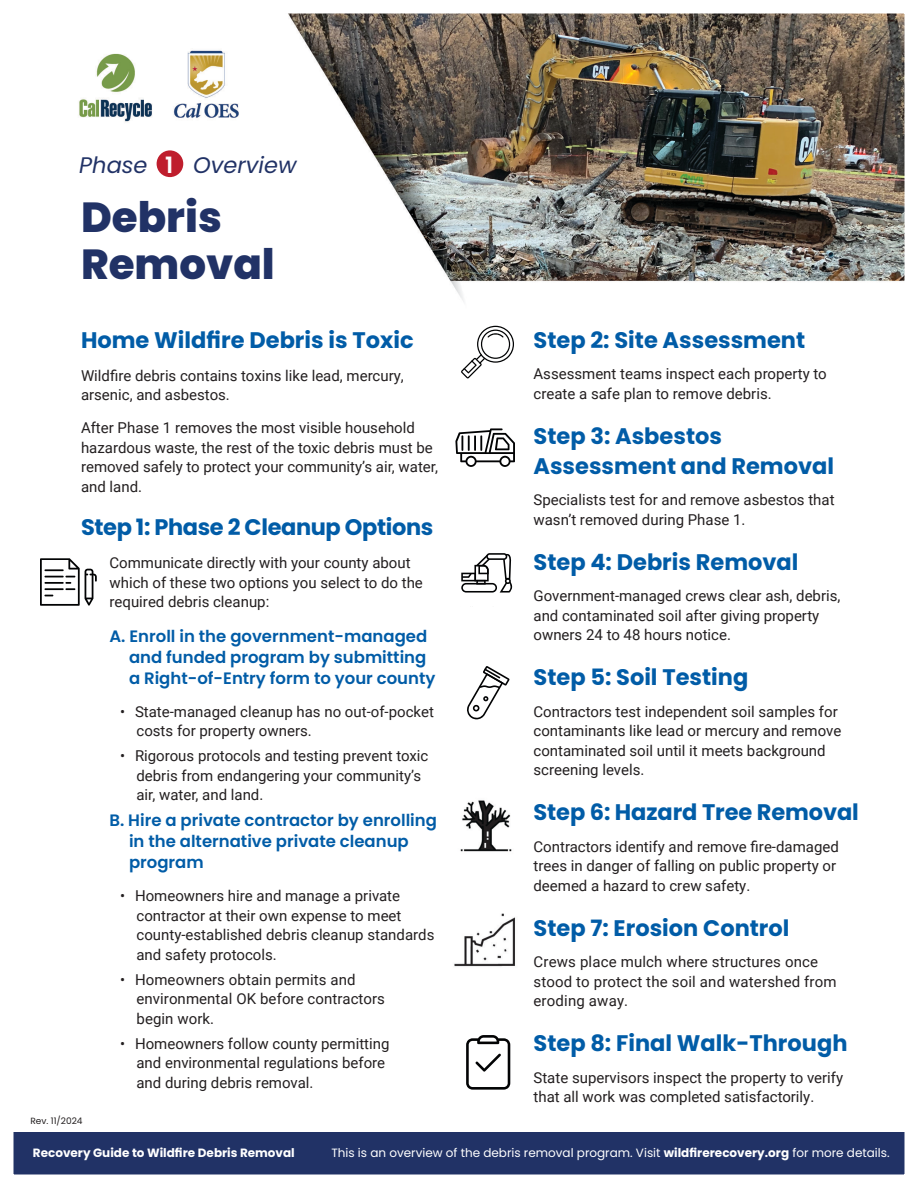
<style>
.page{position:relative;width:918px;height:1188px;background:#fff}
.page>*{position:absolute;margin:0;border:0;box-sizing:border-box;transform-origin:0 0}
.t1{font:800 42px/46.5px "Poppins";color:#213266}
.t2{font:700 22.5px/30px "Poppins";color:#015ca7}
.t3{font:italic 22.5px "Poppins";color:#213266}
.t4{font:600 16.5px/21px "Poppins";color:#015ca7}
.t5{font:15px/19.5px "Roboto";color:#231f20}
.t6{font:12px "Poppins";color:#fff}
.t7{font:700 12px "Poppins";color:#fff}
.t8{font:9px "Poppins";color:#231f20}
.s1{font-weight:700;font-style:normal;color:#fff}
.s2{font-weight:600;font-style:normal;color:#fff}
.s3{font-weight:700}
</style>
<div class="page">
<img style="left:79px;top:15px;width:824px;height:287px">
<div style="left:157px;top:150px;width:26px;height:27px;background:#bf1e2d;border-radius:50%"></div>
<div style="left:0;top:1133px;width:918px;height:54px;background:#213266"></div>
<div style="left:0;top:0;width:918px;height:1188px;border:14px solid #fff"></div>
<svg style="left:40px;top:558px;width:57px;height:48px"></svg>
<svg style="left:461px;top:326px;width:53px;height:52px"></svg>
<svg style="left:455px;top:428px;width:60px;height:39px"></svg>
<svg style="left:461px;top:553px;width:52px;height:40px"></svg>
<svg style="left:467px;top:666px;width:42px;height:53px"></svg>
<img style="left:460px;top:800px;width:52px;height:52px">
<img style="left:454px;top:913px;width:61px;height:54px">
<svg style="left:466px;top:1035px;width:44px;height:55px"></svg>
<h2 class="t3" style="left:79px;top:152px;width:219px">Phase <span class="s1">2</span><span class="s2">1</span> Overview</h2>
<h1 class="t1" style="left:81px;top:194px;width:195px">Debris<br>Removal</h1>
<h2 class="t2" style="left:81px;top:325px;width:334px">Home Wildfire Debris is Toxic</h2>
<p class="t5" style="left:81px;top:365px;width:324px">Wildfire debris contains toxins like lead, mercury, arsenic, and asbestos.</p>
<p class="t5" style="left:81px;top:417px;width:358px">After Phase 1 removes the most visible household hazardous waste, the rest of the toxic debris must be removed safely to protect your community’s air, water, and land.</p>
<h2 class="t2" style="left:81px;top:512px;width:354px">Step 1: Phase 2 Cleanup Options</h2>
<p class="t5" style="left:110px;top:552px;width:315px">Communicate directly with your county about which of these two options you select to do the required debris cleanup:</p>
<p class="t4" style="left:129px;top:625px;width:308px;text-indent:-20px">A. Enroll in the government-managed and funded program by submitting a Right-of-Entry form to your county</p>
<p class="t5" style="left:136px;top:701px;width:299px;text-indent:-16px">• State-managed cleanup has no out-of-pocket costs for property owners.</p>
<p class="t5" style="left:136px;top:745px;width:293px;text-indent:-16px">• Rigorous protocols and testing prevent toxic debris from endangering your community’s air, water, and land.</p>
<p class="t4" style="left:129px;top:810px;width:309px;text-indent:-20px">B. Hire a private contractor by enrolling in the alternative private cleanup program</p>
<p class="t5" style="left:136px;top:886px;width:299px;text-indent:-16px">• Homeowners hire and manage a private contractor at their own expense to meet county-established debris cleanup standards and safety protocols.</p>
<p class="t5" style="left:136px;top:969px;width:250px;text-indent:-16px">• Homeowners obtain permits and environmental OK before contractors begin work.</p>
<p class="t5" style="left:136px;top:1033px;width:255px;text-indent:-16px">• Homeowners follow county permitting and environmental regulations before and during debris removal.</p>
<h2 class="t2" style="left:534px;top:325px;width:273px">Step 2: Site Assessment</h2>
<p class="t5" style="left:534px;top:363px;width:295px">Assessment teams inspect each property to create a safe plan to remove debris.</p>
<h2 class="t2" style="left:534px;top:421px;width:302px">Step 3: Asbestos<br>Assessment and Removal</h2>
<p class="t5" style="left:534px;top:489px;width:303px">Specialists test for and remove asbestos that wasn’t removed during Phase 1.</p>
<h2 class="t2" style="left:534px;top:547px;width:267px">Step 4: Debris Removal</h2>
<p class="t5" style="left:534px;top:585px;width:308px">Government-managed crews clear ash, debris, and contaminated soil after giving property owners 24 to 48 hours notice.</p>
<h2 class="t2" style="left:534px;top:662px;width:216px">Step 5: Soil Testing</h2>
<p class="t5" style="left:534px;top:701px;width:309px">Contractors test independent soil samples for contaminants like lead or mercury and remove contaminated soil until it meets background screening levels.</p>
<h2 class="t2" style="left:534px;top:797px;width:327px">Step 6: Hazard Tree Removal</h2>
<p class="t5" style="left:534px;top:836px;width:307px">Contractors identify and remove fire-damaged trees in danger of falling on public property or deemed a hazard to crew safety.</p>
<h2 class="t2" style="left:534px;top:913px;width:258px">Step 7: Erosion Control</h2>
<p class="t5" style="left:534px;top:951px;width:305px">Crews place mulch where structures once stood to protect the soil and watershed from eroding away.</p>
<h2 class="t2" style="left:534px;top:1028px;width:315px">Step 8: Final Walk-Through</h2>
<p class="t5" style="left:534px;top:1067px;width:311px">State supervisors inspect the property to verify that all work was completed satisfactorily.</p>
<p class="t8" style="left:31px;top:1115px;width:54px">Rev. 11/2024</p>
<p class="t7" style="left:33px;top:1146px;width:263px">Recovery Guide to Wildfire Debris Removal</p>
<p class="t6" style="left:331px;top:1146px;width:560px">This is an overview of the debris removal program. Visit <span class="s3">wildfirerecovery.org</span> for more details.</p>
</div>
